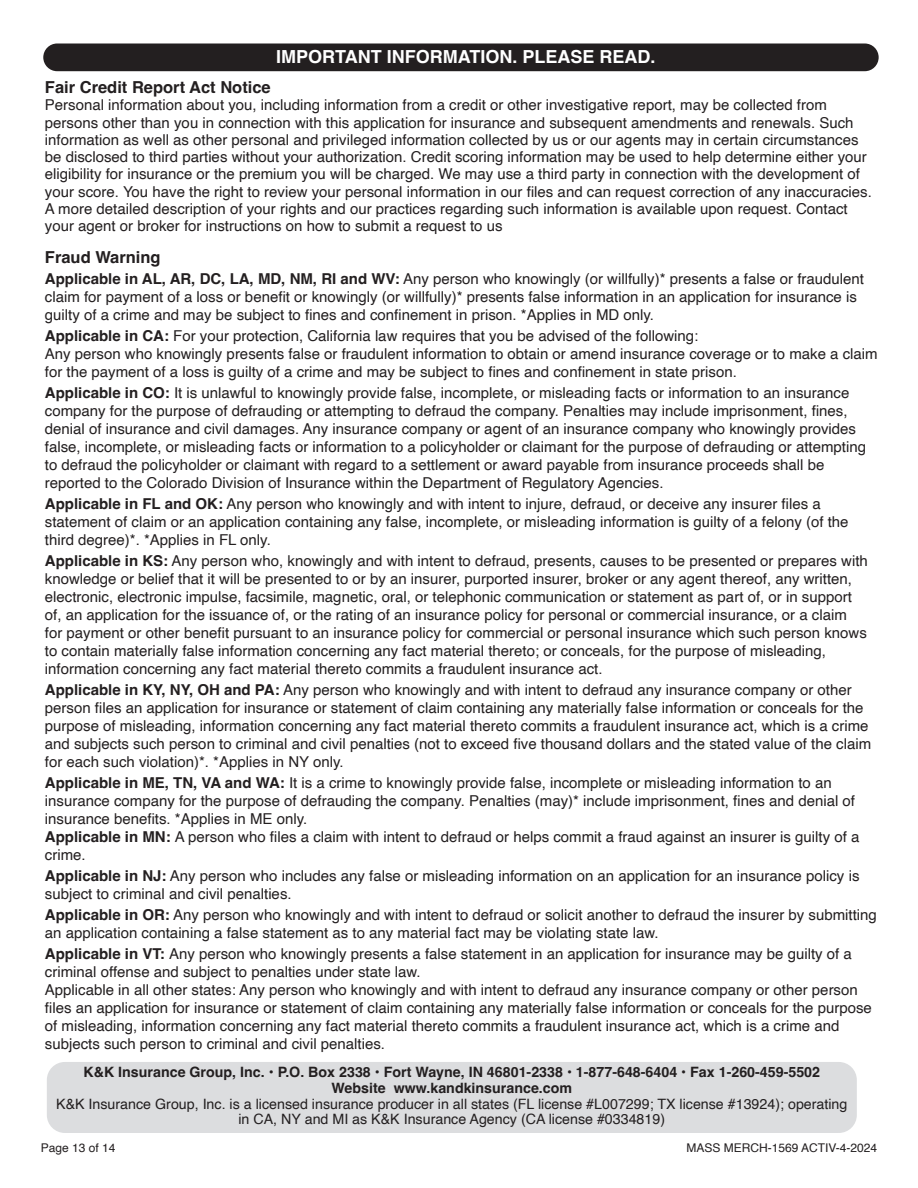
<style>
.page{position:relative;width:918px;height:1188px;background:#fff}
.page>*{position:absolute;margin:0;border:0;box-sizing:border-box;transform-origin:0 0}
.t1{font:700 18px "Helvetica";color:#fff}
.t2{font:700 16.5px "Helvetica";color:#231f20}
.t3{font:15px/18px "Helvetica";color:#231f20}
.t4{font:14.25px/15.8px "Helvetica";color:#231f20;text-align:center}
.t5{font:700 14.25px/15.8px "Helvetica";color:#231f20;text-align:center}
.t6{font:12px "Helvetica";color:#231f20}
.s1{font-weight:700}
</style>
<div class="page">
<div style="left:43px;top:44px;width:836px;height:27px;background:#231f20;border-radius:14px"></div>
<div style="left:47px;top:1062px;width:810px;height:71px;background:#dcdddf;border-radius:18px"></div>
<p class="t1" style="left:276px;top:46px;width:381px">IMPORTANT INFORMATION. PLEASE READ.</p>
<p class="t2" style="left:45px;top:77px;width:227px">Fair Credit Report Act Notice</p>
<p class="t3" style="left:45px;top:97px;width:829px;line-height:17.2px">Personal information about you, including information from a credit or other investigative report, may be collected from persons other than you in connection with this application for insurance and subsequent amendments and renewals. Such information as well as other personal and privileged information collected by us or our agents may in certain circumstances be disclosed to third parties without your authorization. Credit scoring information may be used to help determine either your eligibility for insurance or the premium you will be charged. We may use a third party in connection with the development of your score. You have the right to review your personal information in our files and can request correction of any inaccuracies.<br>A more detailed description of your rights and our practices regarding such information is available upon request. Contact your agent or broker for instructions on how to submit a request to us</p>
<p class="t2" style="left:45px;top:248px;width:117px">Fraud Warning</p>
<p class="t3" style="left:45px;top:271px;width:821px"><span class="s1">Applicable in AL, AR, DC, LA, MD, NM, RI and WV:</span> Any person who knowingly (or willfully)* presents a false or fraudulent claim for payment of a loss or benefit or knowingly (or willfully)* presents false information in an application for insurance is guilty of a crime and may be subject to fines and confinement in prison. *Applies in MD only.</p>
<p class="t3" style="left:45px;top:328px;width:834px"><span class="s1">Applicable in CA:</span> For your protection, California law requires that you be advised of the following:<br>Any person who knowingly presents false or fraudulent information to obtain or amend insurance coverage or to make a claim for the payment of a loss is guilty of a crime and may be subject to fines and confinement in state prison.</p>
<p class="t3" style="left:45px;top:385px;width:823px"><span class="s1">Applicable in CO:</span> It is unlawful to knowingly provide false, incomplete, or misleading facts or information to an insurance company for the purpose of defrauding or attempting to defraud the company. Penalties may include imprisonment, fines, denial of insurance and civil damages. Any insurance company or agent of an insurance company who knowingly provides false, incomplete, or misleading facts or information to a policyholder or claimant for the purpose of defrauding or attempting to defraud the policyholder or claimant with regard to a settlement or award payable from insurance proceeds shall be reported to the Colorado Division of Insurance within the Department of Regulatory Agencies.</p>
<p class="t3" style="left:45px;top:496px;width:805px"><span class="s1">Applicable in FL and OK:</span> Any person who knowingly and with intent to injure, defraud, or deceive any insurer files a statement of claim or an application containing any false, incomplete, or misleading information is guilty of a felony (of the third degree)*. *Applies in FL only.</p>
<p class="t3" style="left:45px;top:553px;width:824px"><span class="s1">Applicable in KS:</span> Any person who, knowingly and with intent to defraud, presents, causes to be presented or prepares with knowledge or belief that it will be presented to or by an insurer, purported insurer, broker or any agent thereof, any written, electronic, electronic impulse, facsimile, magnetic, oral, or telephonic communication or statement as part of, or in support of, an application for the issuance of, or the rating of an insurance policy for personal or commercial insurance, or a claim for payment or other benefit pursuant to an insurance policy for commercial or personal insurance which such person knows to contain materially false information concerning any fact material thereto; or conceals, for the purpose of misleading, information concerning any fact material thereto commits a fraudulent insurance act.</p>
<p class="t3" style="left:45px;top:682px;width:828px"><span class="s1">Applicable in KY, NY, OH and PA:</span> Any person who knowingly and with intent to defraud any insurance company or other person files an application for insurance or statement of claim containing any materially false information or conceals for the purpose of misleading, information concerning any fact material thereto commits a fraudulent insurance act, which is a crime and subjects such person to criminal and civil penalties (not to exceed five thousand dollars and the stated value of the claim for each such violation)*. *Applies in NY only.</p>
<p class="t3" style="left:45px;top:775px;width:816px"><span class="s1">Applicable in ME, TN, VA and WA:</span> It is a crime to knowingly provide false, incomplete or misleading information to an insurance company for the purpose of defrauding the company. Penalties (may)* include imprisonment, fines and denial of insurance benefits. *Applies in ME only.<br><span class="s1">Applicable in MN:</span> A person who files a claim with intent to defraud or helps commit a fraud against an insurer is guilty of a crime.</p>
<p class="t3" style="left:45px;top:868px;width:816px"><span class="s1">Applicable in NJ:</span> Any person who includes any false or misleading information on an application for an insurance policy is subject to criminal and civil penalties.</p>
<p class="t3" style="left:45px;top:907px;width:834px"><span class="s1">Applicable in OR:</span> Any person who knowingly and with intent to defraud or solicit another to defraud the insurer by submitting an application containing a false statement as to any material fact may be violating state law.</p>
<p class="t3" style="left:45px;top:946px;width:829px"><span class="s1">Applicable in VT:</span> Any person who knowingly presents a false statement in an application for insurance may be guilty of a criminal offense and subject to penalties under state law.<br>Applicable in all other states: Any person who knowingly and with intent to defraud any insurance company or other person files an application for insurance or statement of claim containing any materially false information or conceals for the purpose of misleading, information concerning any fact material thereto commits a fraudulent insurance act, which is a crime and subjects such person to criminal and civil penalties.</p>
<p class="t5" style="left:83px;top:1066px;width:738px">K&amp;K Insurance Group, Inc. • P.O. Box 2338 • Fort Wayne, IN 46801-2338 • 1-877-648-6404 • Fax 1-260-459-5502<br>Website www.kandkinsurance.com</p>
<p class="t4" style="left:56px;top:1096px;width:793px">K&amp;K Insurance Group, Inc. is a licensed insurance producer in all states (FL license #L007299; TX license #13924); operating in CA, NY and MI as K&amp;K Insurance Agency (CA license #0334819)</p>
<p class="t6" style="left:41px;top:1139px;width:76px">Page 13 of 14</p>
<p class="t6" style="left:687px;top:1139px;width:192px">MASS MERCH-1569 ACTIV-4-2024</p>
</div>
